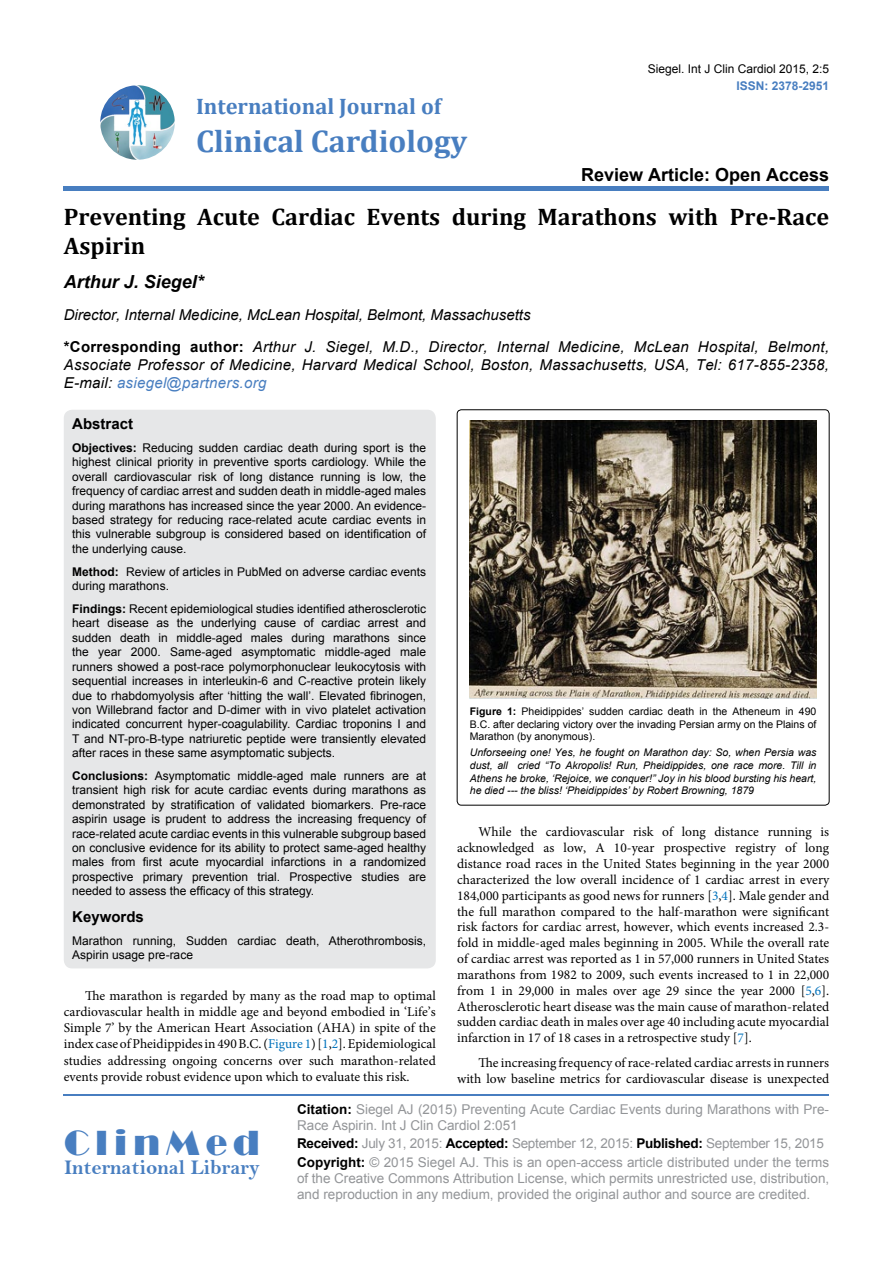
<style>
.page{position:relative;width:893px;height:1263px;background:#fff}
.page>*{position:absolute;margin:0;border:0;box-sizing:border-box;transform-origin:0 0}
.t1{font:36px "Broadway";letter-spacing:.16em;color:#487ec0}
.t2{font:700 31.5px "Cambria";color:#487ec0}
.t3{font:700 24px/28.8px "Cambria";color:#000}
.t4{font:700 22.5px "Cambria";color:#487ec0}
.t5{font:21px "Bell MT Bold";color:#487ec0}
.t6{font:700 18px "Arial";color:#000}
.t7{font:italic 700 18px "Arial";color:#000}
.t8{font:italic 15px/32.2px "Arial";color:#000}
.t9{font:italic 15px/18px "Arial";letter-spacing:.02em;color:#000}
.t10{font:700 15px "Arial";color:#000}
.t11{font:13.5px/15.9px "Minion Pro";color:#000;text-align:justify}
.t12{font:13.5px/16.2px "Arial";color:#939598}
.t13{font:12px/14.4px "Arial";color:#000;text-align:justify}
.t14{font:700 12px "Arial";color:#487ec0}
.t15{font:italic 10.5px/12.6px "Arial";color:#000;text-align:justify}
.t16{font:10.5px/12.6px "Arial";color:#000;text-align:justify}
.s1{font-weight:700;font-style:normal}
.s2{color:#487ec0}
.s3{font-weight:700}
.s4{color:#0072bc}
.s5{font-weight:700;color:#000}
</style>
<div class="page">
<img style="left:100px;top:85px;width:75px;height:75px;border-radius:37px">
<div style="left:64px;top:186px;width:765px;height:5px;background:#487ec0"></div>
<hr style="left:64px;top:1094px;width:765px;height:1px;background:#487ec0">
<div style="left:64px;top:410px;width:372px;height:558px;background:#e6e7e8;border-radius:9px"></div>
<div style="left:457px;top:410px;width:372px;height:395px;border:1px solid #000;border-radius:4px"></div>
<img style="left:470px;top:421px;width:346px;height:278px">
<h3 class="t4" style="left:196px;top:91px;width:247px">International Journal of</h3>
<h2 class="t2" style="left:196px;top:119px;width:273px">Clinical Cardiology</h2>
<p class="t13" style="left:648px;top:61px;width:183px">Siegel. Int J Clin Cardiol 2015, 2:5</p>
<p class="t14" style="left:736px;top:78px;width:94px">ISSN: 2378-2951</p>
<h3 class="t6" style="left:581px;top:163px;width:250px">Review Article: Open Access</h3>
<h3 class="t3" style="left:64px;top:202px;width:767px">Preventing Acute Cardiac Events during Marathons with Pre-Race<br>Aspirin</h3>
<h3 class="t7" style="left:64px;top:270px;width:142px">Arthur J. Siegel*</h3>
<p class="t8" style="left:64px;top:299px;width:767px">Director, Internal Medicine, McLean Hospital, Belmont, Massachusetts<br><span class="s1">*Corresponding author:</span> Arthur J. Siegel, M.D., Director, Internal Medicine, McLean Hospital, Belmont,</p>
<p class="t9" style="left:64px;top:356px;width:767px">Associate Professor of Medicine, Harvard Medical School, Boston, Massachusetts, USA, Tel: 617-855-2358,<br>E-mail: <span class="s2">asiegel@partners.org</span></p>
<p class="t10" style="left:72px;top:414px;width:62px">Abstract</p>
<p class="t13" style="left:72px;top:441px;width:356px"><span class="s3">Objectives:</span> Reducing sudden cardiac death during sport is the highest clinical priority in preventive sports cardiology. While the overall cardiovascular risk of long distance running is low, the frequency of cardiac arrest and sudden death in middle-aged males during marathons has increased since the year 2000. An evidence&shy;based strategy for reducing race-related acute cardiac events in this vulnerable subgroup is considered based on identification of the underlying cause.</p>
<p class="t13" style="left:72px;top:564px;width:355px"><span class="s3">Method:</span> Review of articles in PubMed on adverse cardiac events during marathons.</p>
<p class="t13" style="left:72px;top:602px;width:356px"><span class="s3">Findings:</span> Recent epidemiological studies identified atherosclerotic heart disease as the underlying cause of cardiac arrest and sudden death in middle-aged males during marathons since the year 2000. Same-aged asymptomatic middle-aged male runners showed a post-race polymorphonuclear leukocytosis with sequential increases in interleukin-6 and C-reactive protein likely due to rhabdomyolysis after ‘hitting the wall’. Elevated fibrinogen, von Willebrand factor and D-dimer with in vivo platelet activation indicated concurrent hyper-coagulability. Cardiac troponins I and T and NT-pro-B-type natriuretic peptide were transiently elevated after races in these same asymptomatic subjects.</p>
<p class="t13" style="left:72px;top:769px;width:356px"><span class="s3">Conclusions:</span> Asymptomatic middle-aged male runners are at transient high risk for acute cardiac events during marathons as demonstrated by stratification of validated biomarkers. Pre-race aspirin usage is prudent to address the increasing frequency of race-related acute cardiac events in this vulnerable subgroup based on conclusive evidence for its ability to protect same-aged healthy males from first acute myocardial infarctions in a randomized prospective primary prevention trial. Prospective studies are needed to assess the efficacy of this strategy.</p>
<p class="t10" style="left:72px;top:906px;width:73px">Keywords</p>
<p class="t13" style="left:72px;top:933px;width:355px">Marathon running, Sudden cardiac death, Atherothrombosis,<br>Aspirin usage pre-race</p>
<p class="t16" style="left:470px;top:705px;width:348px"><span class="s3">Figure 1:</span> Pheidippides’ sudden cardiac death in the Atheneum in 490<br>B.C. after declaring victory over the invading Persian army on the Plains of Marathon (by anonymous).</p>
<p class="t15" style="left:470px;top:746px;width:348px">Unforseeing one! Yes, he fought on Marathon day: So, when Persia was dust, all cried “To Akropolis! Run, Pheidippides, one race more. Till in Athens he broke, ‘Rejoice, we conquer!” Joy in his blood bursting his heart, he died --- the bliss! ‘Pheidippides’ by Robert Browning, 1879</p>
<p class="t11" style="left:457px;top:824px;width:374px;text-indent:21px">While the cardiovascular risk of long distance running is acknowledged as low, A 10-year prospective registry of long distance road races in the United States beginning in the year 2000 characterized the low overall incidence of 1 cardiac arrest in every 184,000 participants as good news for runners [<span class="s4">3</span>,<span class="s4">4</span>]. Male gender and the full marathon compared to the half-marathon were significant risk factors for cardiac arrest, however, which events increased 2.3- fold in middle-aged males beginning in 2005. While the overall rate of cardiac arrest was reported as 1 in 57,000 runners in United States marathons from 1982 to 2009, such events increased to 1 in 22,000 from 1 in 29,000 in males over age 29 since the year 2000 [<span class="s4">5</span>,<span class="s4">6</span>].<br>Atherosclerotic heart disease was the main cause of marathon-related sudden cardiac death in males over age 40 including acute myocardial infarction in 17 of 18 cases in a retrospective study [<span class="s4">7</span>].</p>
<p class="t11" style="left:457px;top:1055px;width:374px;text-align:right">The increasing frequency of race-related cardiac arrests in runners with low baseline metrics for cardiovascular disease is unexpected</p>
<p class="t11" style="left:64px;top:987px;width:374px;text-indent:21px">The marathon is regarded by many as the road map to optimal cardiovascular health in middle age and beyond embodied in ‘Life’s Simple 7’ by the American Heart Association (AHA) in spite of the index case of Pheidippides in 490 B.C. (<span class="s4">Figure 1</span>) [<span class="s4">1</span>,<span class="s4">2</span>]. Epidemiological studies addressing ongoing concerns over such marathon-related events provide robust evidence upon which to evaluate this risk.</p>
<h1 class="t1" style="left:64px;top:1122px;width:197px">ClinMed</h1>
<h3 class="t5" style="left:64px;top:1155px;width:197px">International Library</h3>
<p class="t12" style="left:297px;top:1101px;width:533px"><span class="s5">Citation:</span> Siegel AJ (2015) Preventing Acute Cardiac Events during Marathons with Pre-<br>Race Aspirin. Int J Clin Cardiol 2:051</p>
<p class="t12" style="left:297px;top:1135px;width:534px;line-height:18.3px"><span class="s5">Received:</span> July 31, 2015: <span class="s5">Accepted:</span> September 12, 2015: <span class="s5">Published:</span> September 15, 2015<br><span class="s5">Copyright:</span> © 2015 Siegel AJ. This is an open-access article distributed under the terms</p>
<p class="t12" style="left:297px;top:1170px;width:534px">of the Creative Commons Attribution License, which permits unrestricted use, distribution, and reproduction in any medium, provided the original author and source are credited.</p>
</div>
